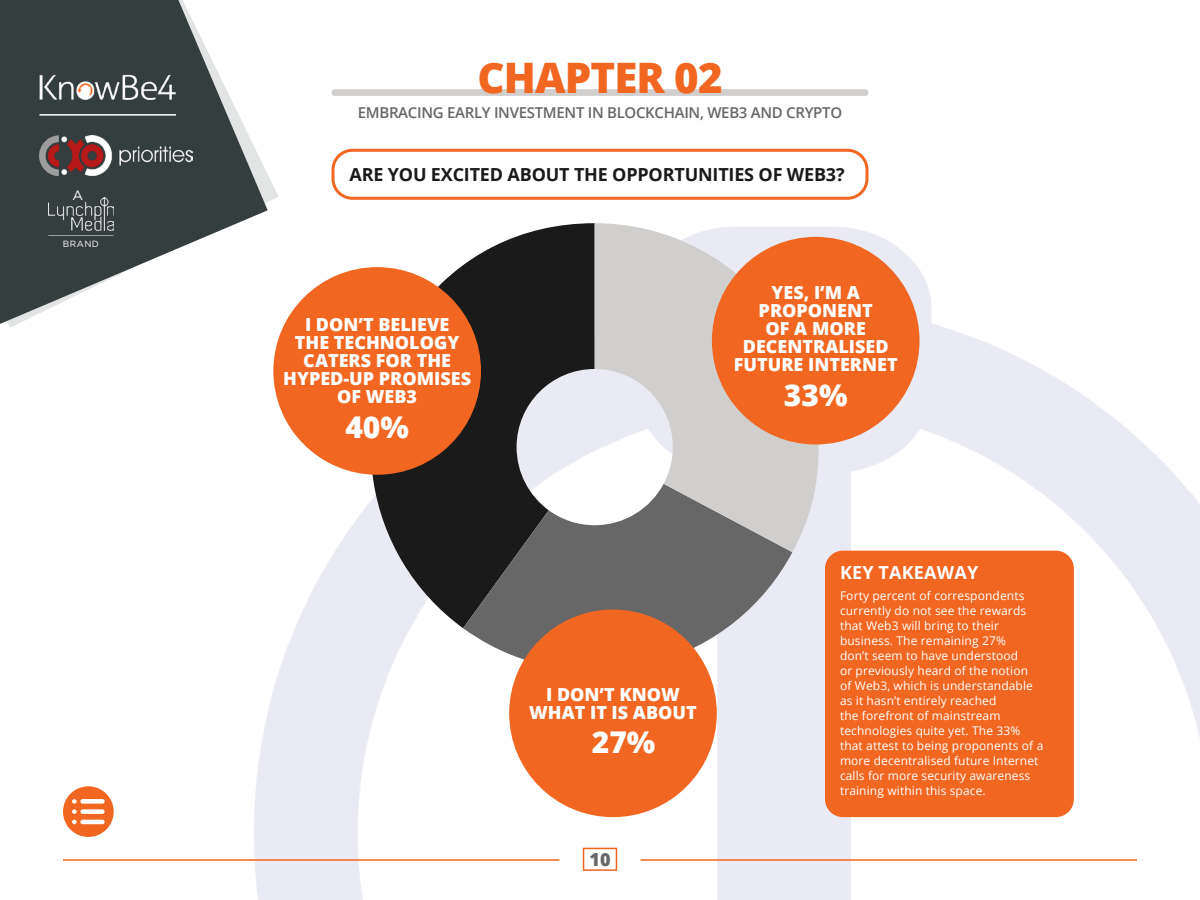
<style>
.page{position:relative;width:1200px;height:900px;background:#fff}
.page>*{position:absolute;margin:0;border:0;box-sizing:border-box;transform-origin:0 0}
.t1{font:800 42px "Open Sans";letter-spacing:-.02em;color:#f16621}
.t2{font:800 30px "Open Sans";color:#fff}
.t3{font:800 18px/18px "Open Sans";color:#fff;text-align:center}
.t4{font:700 18px "Open Sans";letter-spacing:-.01em;color:#1a1a1a}
.t5{font:700 18px "Open Sans";letter-spacing:.01em;color:#fff}
.t6{font:800 18px "Open Sans";color:#676767}
.t7{font:600 15px "Open Sans";letter-spacing:-.02em;color:#676767}
.t8{font:13.5px "Gotham";color:#fff}
.t9{font:12px/15px "Open Sans";letter-spacing:.01em;color:#fff}
.t10{font:9px "Gotham";letter-spacing:.05em;color:#fff}
</style>
<div class="page">
<img style="left:254px;top:186px;width:946px;height:714px">
<div style="left:583px;top:848px;width:34px;height:23px;border:2px solid #f16621"></div>
<hr style="left:63px;top:859px;width:497px;height:2px;background:#f16621">
<hr style="left:640px;top:859px;width:497px;height:2px;background:#f16621">
<svg style="left:63px;top:786px;width:51px;height:51px"></svg>
<svg style="left:8px;top:176px;width:271px;height:152px"></svg>
<svg style="left:0;top:0;width:268px;height:324px;fill:#353e3f"></svg>
<img style="left:39px;top:135px;width:154px;height:40px">
<img style="left:27px;top:67px;width:153px;height:40px">
<hr style="left:39px;top:114px;width:137px;height:2px;background:#fff">
<img style="left:48px;top:197px;width:66px;height:33px">
<svg style="left:48px;top:235px;width:66px;height:1px"></svg>
<div style="left:331px;top:89px;width:537px;height:7px;background:#d0cfcd;border-radius:3px"></div>
<div style="left:332px;top:149px;width:536px;height:51px;border:3px solid #f16621;border-radius:20px"></div>
<svg style="left:341px;top:223px;width:254px;height:405px;fill:#1a1a1a"></svg>
<svg style="left:463px;top:484px;width:329px;height:219px;background:#858587"></svg>
<svg style="left:595px;top:223px;width:224px;height:329px;background:#cccbcb"></svg>
<div style="left:712px;top:237px;width:208px;height:207px;background:#f16621;border-radius:50%"></div>
<div style="left:273px;top:267px;width:208px;height:208px;background:#f16621;border-radius:50%"></div>
<div style="left:509px;top:610px;width:208px;height:207px;background:#f16621;border-radius:50%"></div>
<div style="left:825px;top:551px;width:249px;height:266px;background:#f16621;border-radius:18px"></div>
<p class="t8" style="left:72px;top:186px;width:12px">A</p>
<p class="t10" style="left:63px;top:238px;width:37px">BRAND</p>
<h1 class="t1" style="left:477px;top:46px;width:247px">CHAPTER 02</h1>
<p class="t7" style="left:358px;top:102px;width:486px">EMBRACING EARLY INVESTMENT IN BLOCKCHAIN, WEB3 AND CRYPTO</p>
<h3 class="t4" style="left:350px;top:161px;width:497px">ARE YOU EXCITED ABOUT THE OPPORTUNITIES OF WEB3?</h3>
<h3 class="t3" style="left:283px;top:315px;width:189px">I DON’T BELIEVE<br>THE TECHNOLOGY<br>CATERS FOR THE<br>HYPED-UP PROMISES<br>OF WEB3</h3>
<h2 class="t2" style="left:345px;top:405px;width:65px">40%</h2>
<h3 class="t3" style="left:734px;top:282px;width:165px">YES, I’M A<br>PROPONENT<br>OF A MORE<br>DECENTRALISED<br>FUTURE INTERNET</h3>
<h2 class="t2" style="left:784px;top:372px;width:65px">33%</h2>
<h3 class="t3" style="left:529px;top:685px;width:169px">I DON’T KNOW<br>WHAT IT IS ABOUT</h3>
<h2 class="t2" style="left:592px;top:719px;width:65px">27%</h2>
<h3 class="t6" style="left:589px;top:845px;width:23px">10</h3>
<h3 class="t5" style="left:840px;top:560px;width:140px">KEY TAKEAWAY</h3>
<p class="t9" style="left:840px;top:588px;width:205px">Forty percent of correspondents currently do not see the rewards that Web3 will bring to their business. The remaining 27%<br>don’t seem to have understood<br>or previously heard of the notion<br>of Web3, which is understandable as it hasn’t entirely reached<br>the forefront of mainstream technologies quite yet. The 33% that attest to being proponents of a more decentralised future Internet calls for more security awareness training within this space.</p>
</div>
